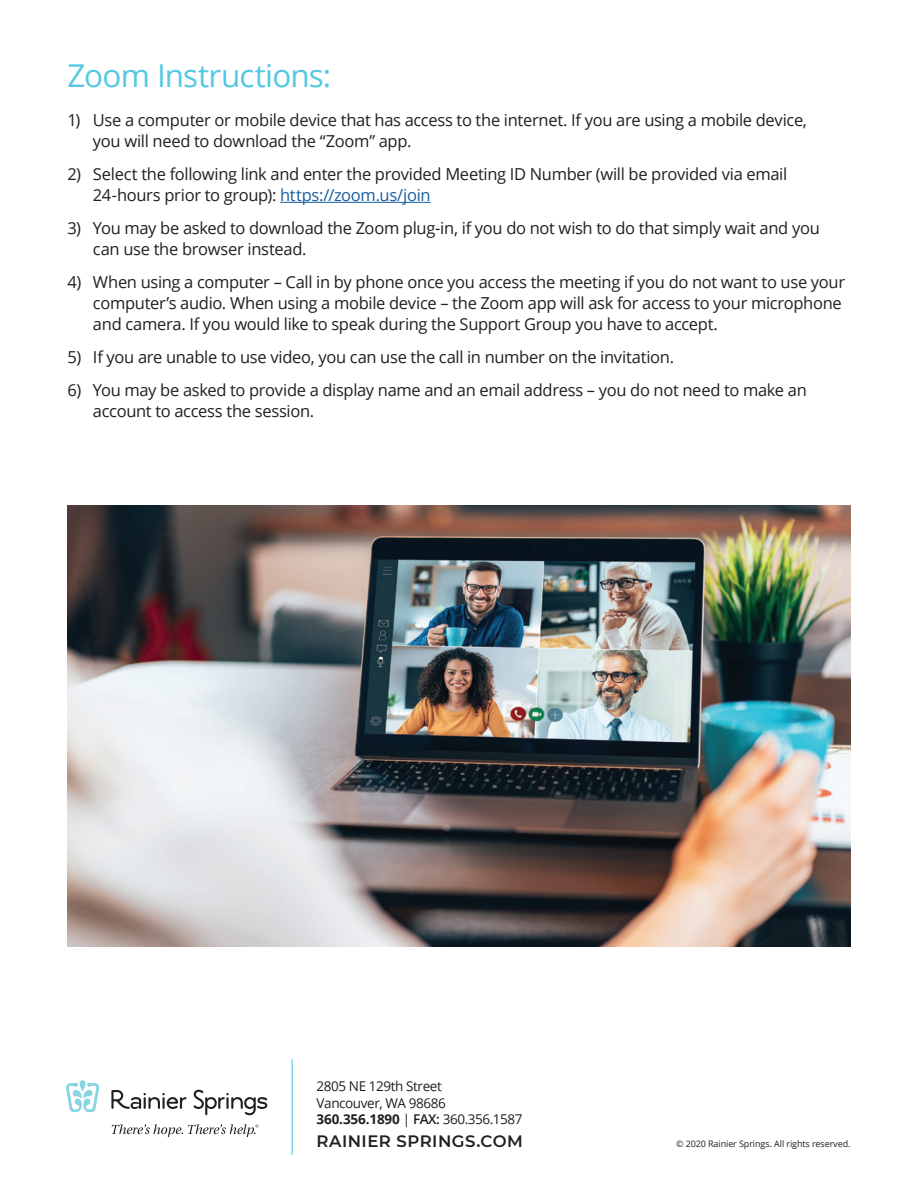
<style>
.page{position:relative;width:918px;height:1188px;background:#fff}
.page>*{position:absolute;margin:0;border:0;box-sizing:border-box;transform-origin:0 0}
.t1{font:31.5px "Open Sans";letter-spacing:-.025em;color:#55c8e2}
.t2{font:16.5px/21px "Open Sans";letter-spacing:-.02em;color:#231f20}
.t3{font:600 16.5px "Montserrat";letter-spacing:.03em;color:#231f20}
.t4{font:13.5px/16.5px "Open Sans";letter-spacing:-.03em;color:#231f20}
.t5{font:9px "Open Sans";letter-spacing:-.01em;color:#231f20}
.s1{color:#175d9e}
.s2{font-weight:700}
.s3{font-weight:600}
</style>
<div class="page">
<hr style="left:280px;top:202px;width:151px;height:1px;background:#175d9e">
<img style="left:68px;top:506px;width:782px;height:441px">
<svg style="left:66px;top:1080px;width:33px;height:32px"></svg>
<svg style="left:111px;top:1090px;width:75px;height:19px"></svg>
<svg style="left:193px;top:1090px;width:74px;height:25px"></svg>
<svg style="left:112px;top:1124px;width:146px;height:13px"></svg>
<hr style="left:292px;top:1059px;width:1px;height:96px;background:#55c8e2">
<h1 class="t1" style="left:68px;top:54px;width:265px">Zoom Instructions:</h1>
<p class="t2" style="left:93px;top:109px;width:716px;text-indent:-25px">1) Use a computer or mobile device that has access to the internet. If you are using a mobile device, you will need to download the “Zoom” app.</p>
<p class="t2" style="left:93px;top:163px;width:696px;text-indent:-25px">2) Select the following link and enter the provided Meeting ID Number (will be provided via email<br>24-hours prior to group): <span class="s1">https://zoom.us/join</span></p>
<p class="t2" style="left:93px;top:217px;width:728px;text-indent:-25px">3) You may be asked to download the Zoom plug-in, if you do not wish to do that simply wait and you can use the browser instead.</p>
<p class="t2" style="left:93px;top:271px;width:754px;text-indent:-25px">4) When using a computer – Call in by phone once you access the meeting if you do not want to use your computer’s audio. When using a mobile device – the Zoom app will ask for access to your microphone and camera. If you would like to speak during the Support Group you have to accept.</p>
<p class="t2" style="left:67px;top:346px;width:608px">5) If you are unable to use video, you can use the call in number on the invitation.</p>
<p class="t2" style="left:93px;top:379px;width:715px;text-indent:-25px">6) You may be asked to provide a display name and an email address – you do not need to make an account to access the session.</p>
<p class="t4" style="left:317px;top:1078px;width:208px">2805 NE 129th Street<br>Vancouver, WA 98686<br><span class="s2">360.356.1890</span> | <span class="s3">FAX:</span> 360.356.1587</p>
<p class="t3" style="left:317px;top:1130px;width:208px">RAINIER SPRINGS.COM</p>
<p class="t5" style="left:676px;top:1137px;width:176px">© 2020 Rainier Springs. All rights reserved.</p>
</div>
